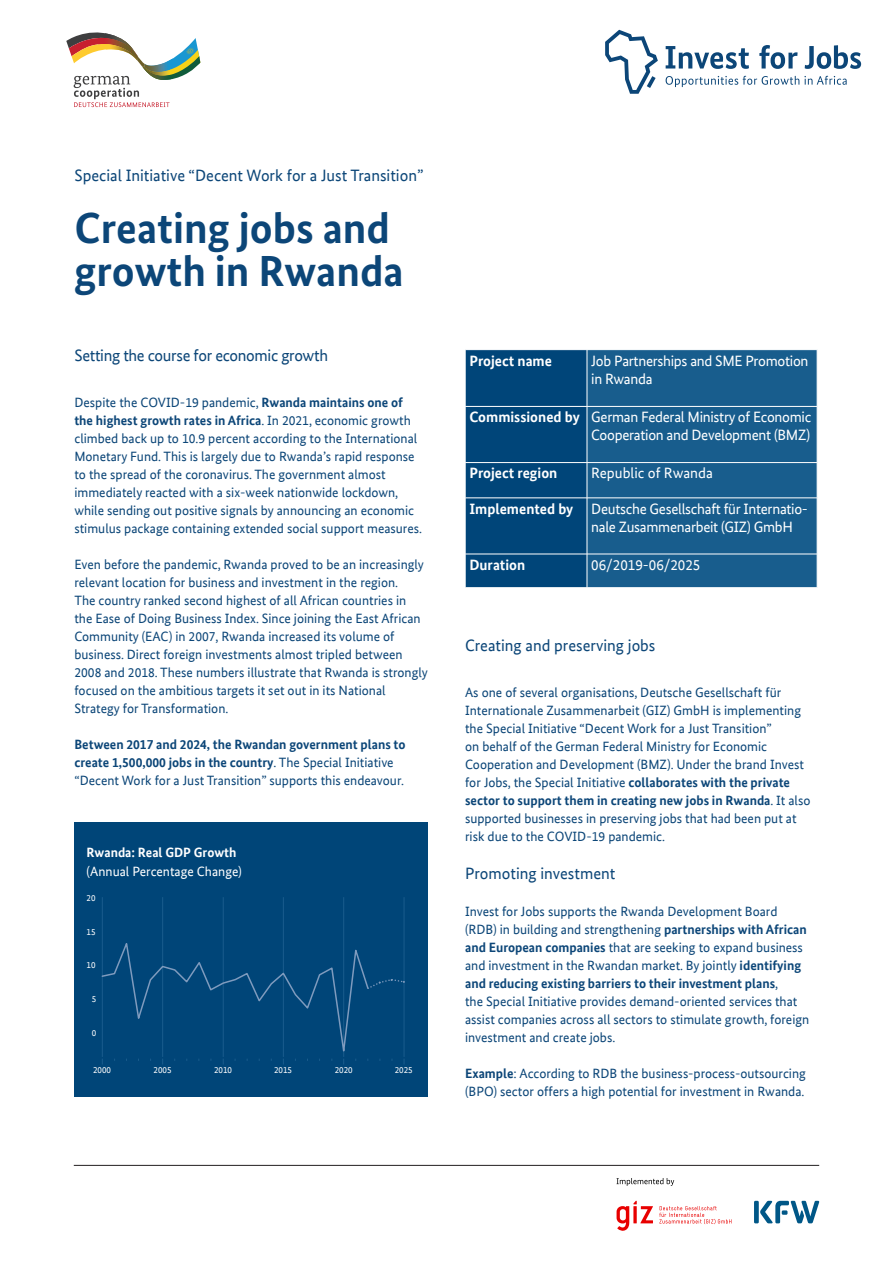
<style>
.page{position:relative;width:893px;height:1263px;background:#fff}
.page>*{position:absolute;margin:0;border:0;box-sizing:border-box;transform-origin:0 0}
.t1{font:700 43.5px "Bundes Sans";color:#0c4678}
.t2{font:16.5px "Bundes Sans Office";color:#0c4678}
.t3{font:16.5px "Bundes Sans Office";letter-spacing:-.02em;color:#0c4678}
.t4{font:15px/18px "Bundes Sans Office";letter-spacing:-.02em;color:#fff}
.t5{font:700 15px "Bundes Sans Office";color:#fff}
.t6{font:15px "Bundes Sans Office";color:#fff}
.t7{font:13.5px/18px "Bundes Sans Office";color:#0c4678}
.t8{font:700 13.5px/18px "Bundes Sans Office";color:#0c4678}
.t9{font:13.5px/18.3px "Bundes Sans Office";color:#fff}
.t10{font:9px "Bundes Sans Office";color:#fff}
.s1{font-weight:700}
.s2{font-weight:400}
</style>
<div class="page">
<svg style="left:666px;top:45px;width:195px;height:24px"></svg>
<svg style="left:605px;top:30px;width:53px;height:64px"></svg>
<svg style="left:666px;top:76px;width:181px;height:11px"></svg>
<svg style="left:66px;top:32px;width:134px;height:75px"></svg>
<img style="left:144px;top:58px;width:29px;height:14px">
<img style="left:142px;top:66px;width:29px;height:14px">
<svg style="left:754px;top:1201px;width:65px;height:22px"></svg>
<svg style="left:617px;top:1201px;width:114px;height:30px"></svg>
<svg style="left:617px;top:1178px;width:57px;height:8px"></svg>
<hr style="left:74px;top:1165px;width:745px;height:1px;background:#231f20">
<div style="left:466px;top:350px;width:121px;height:237px;background:#004579"></div>
<div style="left:588px;top:350px;width:229px;height:237px;background:#185d8d"></div>
<hr style="left:465px;top:406px;width:122px;height:1px;background:#fff">
<hr style="left:587px;top:406px;width:230px;height:1px;background:#fff">
<hr style="left:465px;top:462px;width:122px;height:1px;background:#fff">
<hr style="left:587px;top:462px;width:230px;height:1px;background:#fff">
<hr style="left:465px;top:498px;width:122px;height:1px;background:#fff">
<hr style="left:587px;top:498px;width:230px;height:1px;background:#fff">
<hr style="left:465px;top:554px;width:122px;height:1px;background:#fff">
<hr style="left:587px;top:554px;width:230px;height:1px;background:#fff">
<div style="left:75px;top:823px;width:353px;height:274px;background:#004578"></div>
<hr style="left:102px;top:897px;width:1px;height:160px;background:#1a5c8d">
<hr style="left:162px;top:897px;width:1px;height:160px;background:#1a5c8d">
<hr style="left:223px;top:897px;width:1px;height:160px;background:#1a5c8d">
<hr style="left:283px;top:897px;width:1px;height:160px;background:#1a5c8d">
<hr style="left:343px;top:897px;width:1px;height:160px;background:#1a5c8d">
<hr style="left:404px;top:897px;width:1px;height:160px;background:#1a5c8d">
<svg style="left:101px;top:938px;width:304px;height:126px"></svg>
<p class="t2" style="left:74px;top:166px;width:351px">Special Initiative “Decent Work for a Just Transition”</p>
<p class="t1" style="left:74px;top:203px;width:317px">Creating jobs and</p>
<p class="t1" style="left:74px;top:246px;width:331px">growth in Rwanda</p>
<p class="t3" style="left:74px;top:346px;width:255px">Setting the course for economic growth</p>
<p class="t7" style="left:74px;top:393px;width:349px">Despite the COVID-19 pandemic, <span class="s1">Rwanda maintains one of the highest growth rates in Africa</span>. In 2021, economic growth climbed back up to 10.9 percent according to the International Monetary Fund. This is largely due to Rwanda’s rapid response to the spread of the coronavirus. The government almost immediately reacted with a six-week nationwide lockdown, while sending out positive signals by announcing an economic stimulus package containing extended social support measures.</p>
<p class="t7" style="left:74px;top:555px;width:355px">Even before the pandemic, Rwanda proved to be an increasingly relevant location for business and investment in the region.<br>The country ranked second highest of all African countries in<br>the Ease of Doing Business Index. Since joining the East African Community (EAC) in 2007, Rwanda increased its volume of business. Direct foreign investments almost tripled between 2008 and 2018. These numbers illustrate that Rwanda is strongly focused on the ambitious targets it set out in its National Strategy for Transformation.</p>
<p class="t8" style="left:74px;top:735px;width:333px">Between 2017 and 2024, the Rwandan government plans to create 1,500,000 jobs in the country<span class="s2">. The Special Initiative “Decent Work for a Just Transition” supports this endeavour.</span></p>
<p class="t9" style="left:87px;top:843px;width:157px"><span class="s1">Rwanda: Real GDP Growth </span>(Annual Percentage Change)</p>
<p class="t10" style="left:87px;top:892px;width:10px">20</p>
<p class="t10" style="left:87px;top:927px;width:10px">15</p>
<p class="t10" style="left:87px;top:960px;width:10px">10</p>
<p class="t10" style="left:92px;top:994px;width:6px">5</p>
<p class="t10" style="left:92px;top:1027px;width:6px">0</p>
<p class="t10" style="left:93px;top:1065px;width:19px">2000</p>
<p class="t10" style="left:154px;top:1065px;width:19px">2005</p>
<p class="t10" style="left:214px;top:1065px;width:19px">2010</p>
<p class="t10" style="left:274px;top:1065px;width:19px">2015</p>
<p class="t10" style="left:335px;top:1065px;width:19px">2020</p>
<p class="t10" style="left:395px;top:1065px;width:19px">2025</p>
<p class="t5" style="left:469px;top:352px;width:84px">Project name</p>
<p class="t4" style="left:591px;top:351px;width:219px">Job Partnerships and SME Promotion</p>
<p class="t4" style="left:591px;top:369px;width:63px">in Rwanda</p>
<p class="t5" style="left:469px;top:408px;width:112px">Commissioned by</p>
<p class="t4" style="left:591px;top:408px;width:222px">German Federal Ministry of Economic<br>Cooperation and Development (BMZ)</p>
<p class="t5" style="left:469px;top:465px;width:89px">Project region</p>
<p class="t6" style="left:591px;top:465px;width:123px">Republic of Rwanda</p>
<p class="t5" style="left:469px;top:500px;width:105px">Implemented by</p>
<p class="t4" style="left:591px;top:500px;width:218px">Deutsche Gesellschaft für Internatio-</p>
<p class="t4" style="left:591px;top:518px;width:203px">nale Zusammenarbeit (GIZ) GmbH</p>
<p class="t5" style="left:469px;top:556px;width:57px">Duration</p>
<p class="t6" style="left:591px;top:556px;width:111px">06/2019-06/2025</p>
<p class="t2" style="left:465px;top:636px;width:192px">Creating and preserving jobs</p>
<p class="t7" style="left:465px;top:683px;width:347px">As one of several organisations, Deutsche Gesellschaft für Internationale Zusammenarbeit (GIZ) GmbH is implementing the Special Initiative “Decent Work for a Just Transition”<br>on behalf of the German Federal Ministry for Economic Cooperation and Development (BMZ). Under the brand Invest for Jobs, the Special Initiative <span class="s1">collaborates with the private sector to support them in creating new jobs in Rwanda</span>. It also supported businesses in preserving jobs that had been put at risk due to the COVID-19 pandemic.</p>
<p class="t2" style="left:465px;top:864px;width:152px">Promoting investment</p>
<p class="t7" style="left:465px;top:903px;width:346px">Invest for Jobs supports the Rwanda Development Board (RDB) in building and strengthening <span class="s1">partnerships with African and European companies</span> that are seeking to expand business and investment in the Rwandan market. By jointly <span class="s1">identifying and reducing existing barriers to their investment plans</span>,<br>the Special Initiative provides demand-oriented services that assist companies across all sectors to stimulate growth, foreign investment and create jobs.</p>
<p class="t7" style="left:465px;top:1065px;width:342px"><span class="s1">Example</span>: According to RDB the business-process-outsourcing (BPO) sector offers a high potential for investment in Rwanda.</p>
</div>
